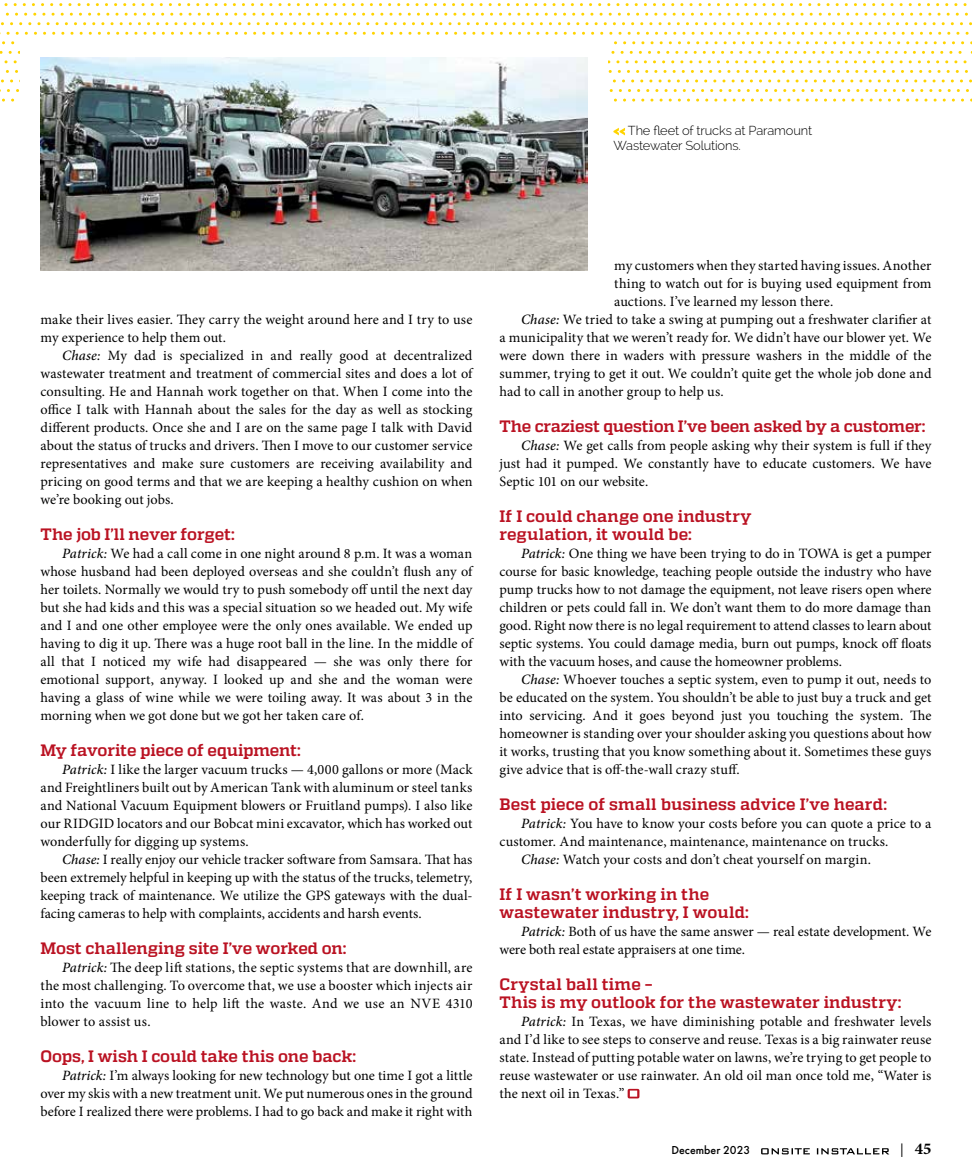
<style>
.page{position:relative;width:972px;height:1175px;background:#fff}
.page>*{position:absolute;margin:0;border:0;box-sizing:border-box;transform-origin:0 0}
.t1{font:700 16.5px/18px "Quadon";color:#ba1222}
.t2{font:16.5px "Minion Variable Concept";color:#000}
.t3{font:14.25px/18px "Minion Pro";color:#000;text-align:justify}
.t4{font:300 12.9px/15px "Raleway";letter-spacing:-.01em;color:#000}
.t5{font:500 12px "Futura PT";color:#000}
.s1{font-weight:500;font-style:italic}
.s2{font-family:"Helvetica Neue";font-size:13.5px}
</style>
<div class="page">
<svg style="left:761px;top:1148px;width:128px;height:6px"></svg>
<svg style="left:4px;top:3px;width:963px;height:3px"></svg>
<svg style="left:5px;top:13px;width:963px;height:3px"></svg>
<svg style="left:1px;top:22px;width:971px;height:3px"></svg>
<svg style="left:0;top:32px;width:969px;height:3px"></svg>
<svg style="left:2px;top:41px;width:970px;height:3px"></svg>
<svg style="left:0;top:51px;width:972px;height:3px"></svg>
<svg style="left:4px;top:60px;width:963px;height:3px"></svg>
<svg style="left:5px;top:70px;width:963px;height:3px"></svg>
<svg style="left:1px;top:79px;width:971px;height:3px"></svg>
<svg style="left:0;top:89px;width:969px;height:3px"></svg>
<svg style="left:2px;top:99px;width:970px;height:3px"></svg>
<svg style="left:628px;top:1088px;width:11px;height:10px"></svg>
<svg style="left:613px;top:128px;width:12px;height:7px"></svg>
<div style="left:20px;top:38px;width:588px;height:124px;background:#fff"></div>
<img style="left:40px;top:57px;width:547px;height:213px">
<p class="t4" style="left:613px;top:123px;width:200px;text-indent:14px">The fleet of trucks at Paramount<br>Wastewater Solutions.</p>
<p class="t3" style="left:40px;top:311px;width:433px">make their lives easier. They carry the weight around here and I try to use my experience to help them out.</p>
<p class="t3" style="left:40px;top:347px;width:434px;text-indent:22px"><span class="s1">Chase:</span> My dad is specialized in and really good at decentralized wastewater treatment and treatment of commercial sites and does a lot of consulting. He and Hannah work together on that. When I come into the office I talk with Hannah about the sales for the day as well as stocking different products. Once she and I are on the same page I talk with David about the status of trucks and drivers. Then I move to our customer service representatives and make sure customers are receiving availability and pricing on good terms and that we are keeping a healthy cushion on when we’re booking out jobs.</p>
<p class="t1" style="left:40px;top:525px;width:196px">The job I’ll never forget:</p>
<p class="t3" style="left:40px;top:545px;width:434px;text-indent:22px"><span class="s1">Patrick:</span> We had a call come in one night around 8 p.m. It was a woman whose husband had been deployed overseas and she couldn’t flush any of her toilets. Normally we would try to push somebody off until the next day but she had kids and this was a special situation so we headed out. My wife and I and one other employee were the only ones available. We ended up having to dig it up. There was a huge root ball in the line. In the middle of all that I noticed my wife had disappeared — she was only there for emotional support, anyway. I looked up and she and the woman were having a glass of wine while we were toiling away. It was about 3 in the morning when we got done but we got her taken care of.</p>
<p class="t1" style="left:40px;top:741px;width:262px">My favorite piece of equipment:</p>
<p class="t3" style="left:40px;top:761px;width:434px;text-indent:22px"><span class="s1">Patrick:</span> I like the larger vacuum trucks — 4,000 gallons or more (Mack and Freightliners built out by American Tank with aluminum or steel tanks and National Vacuum Equipment blowers or Fruitland pumps). I also like our RIDGID locators and our Bobcat mini excavator, which has worked out wonderfully for digging up systems.</p>
<p class="t3" style="left:40px;top:851px;width:434px;text-indent:22px"><span class="s1">Chase:</span> I really enjoy our vehicle tracker software from Samsara. That has been extremely helpful in keeping up with the status of the trucks, telemetry, keeping track of maintenance. We utilize the GPS gateways with the dual&shy;facing cameras to help with complaints, accidents and harsh events.</p>
<p class="t1" style="left:40px;top:939px;width:308px">Most challenging site I’ve worked on:</p>
<p class="t3" style="left:40px;top:959px;width:434px;text-indent:22px"><span class="s1">Patrick:</span> The deep lift stations, the septic systems that are downhill, are the most challenging. To overcome that, we use a booster which injects air into the vacuum line to help lift the waste. And we use an NVE 4310 blower to assist us.</p>
<p class="t1" style="left:40px;top:1047px;width:317px">Oops, I wish I could take this one back:</p>
<p class="t3" style="left:40px;top:1067px;width:434px;text-indent:22px"><span class="s1">Patrick:</span> I’m always looking for new technology but one time I got a little over my skis with a new treatment unit. We put numerous ones in the ground before I realized there were problems. I had to go back and make it right with</p>
<p class="t3" style="left:614px;top:257px;width:319px">my customers when they started having issues. Another</p>
<p class="t3" style="left:614px;top:275px;width:319px">thing to watch out for is buying used equipment from</p>
<p class="t3" style="left:614px;top:293px;width:221px">auctions. I’ve learned my lesson there.</p>
<p class="t3" style="left:521px;top:311px;width:412px"><span class="s1">Chase:</span> We tried to take a swing at pumping out a freshwater clarifier at</p>
<p class="t3" style="left:499px;top:329px;width:433px">a municipality that we weren’t ready for. We didn’t have our blower yet. We</p>
<p class="t3" style="left:499px;top:347px;width:434px">were down there in waders with pressure washers in the middle of the</p>
<p class="t3" style="left:499px;top:365px;width:434px">summer, trying to get it out. We couldn’t quite get the whole job done and</p>
<p class="t3" style="left:499px;top:383px;width:226px">had to call in another group to help us.</p>
<p class="t1" style="left:500px;top:417px;width:427px">The craziest question I’ve been asked by a customer:</p>
<p class="t3" style="left:499px;top:437px;width:433px;text-indent:22px"><span class="s1">Chase:</span> We get calls from people asking why their system is full if they just had it pumped. We constantly have to educate customers. We have Septic 101 on our website.</p>
<p class="t1" style="left:500px;top:507px;width:253px">If I could change one industry regulation, it would be:</p>
<p class="t3" style="left:499px;top:545px;width:434px;text-indent:22px"><span class="s1">Patrick:</span> One thing we have been trying to do in TOWA is get a pumper course for basic knowledge, teaching people outside the industry who have pump trucks how to not damage the equipment, not leave risers open where children or pets could fall in. We don’t want them to do more damage than good. Right now there is no legal requirement to attend classes to learn about septic systems. You could damage media, burn out pumps, knock off floats with the vacuum hoses, and cause the homeowner problems.</p>
<p class="t3" style="left:499px;top:671px;width:434px;text-indent:22px"><span class="s1">Chase:</span> Whoever touches a septic system, even to pump it out, needs to be educated on the system. You shouldn’t be able to just buy a truck and get into servicing. And it goes beyond just you touching the system. The homeowner is standing over your shoulder asking you questions about how it works, trusting that you know something about it. Sometimes these guys give advice that is off-the-wall crazy stuff.</p>
<p class="t1" style="left:500px;top:795px;width:389px">Best piece of small business advice I’ve heard:</p>
<p class="t3" style="left:521px;top:815px;width:412px"><span class="s1">Patrick:</span> You have to know your costs before you can quote a price to a</p>
<p class="t3" style="left:499px;top:833px;width:390px">customer. And maintenance, maintenance, maintenance on trucks.</p>
<p class="t3" style="left:521px;top:851px;width:351px"><span class="s1">Chase:</span> Watch your costs and don’t cheat yourself on margin.</p>
<p class="t1" style="left:500px;top:885px;width:251px">If I wasn’t working in the wastewater industry, I would:</p>
<p class="t3" style="left:499px;top:923px;width:434px;text-indent:22px"><span class="s1">Patrick:</span> Both of us have the same answer — real estate development. We were both real estate appraisers at one time.</p>
<p class="t1" style="left:500px;top:975px;width:404px">Crystal ball time –<br>This is my outlook for the wastewater industry:</p>
<p class="t3" style="left:499px;top:1013px;width:434px;text-indent:22px"><span class="s1">Patrick:</span> In Texas, we have diminishing potable and freshwater levels and I’d like to see steps to conserve and reuse. Texas is a big rainwater reuse state. Instead of putting potable water on lawns, we’re trying to get people to reuse wastewater or use rainwater. An old oil man once told me, “Water is the next oil in Texas.”</p>
<p class="t5" style="left:671px;top:1143px;width:80px">December 2023</p>
<p class="t2" style="left:901px;top:1137px;width:32px"><span class="s2">|</span> 45</p>
</div>
